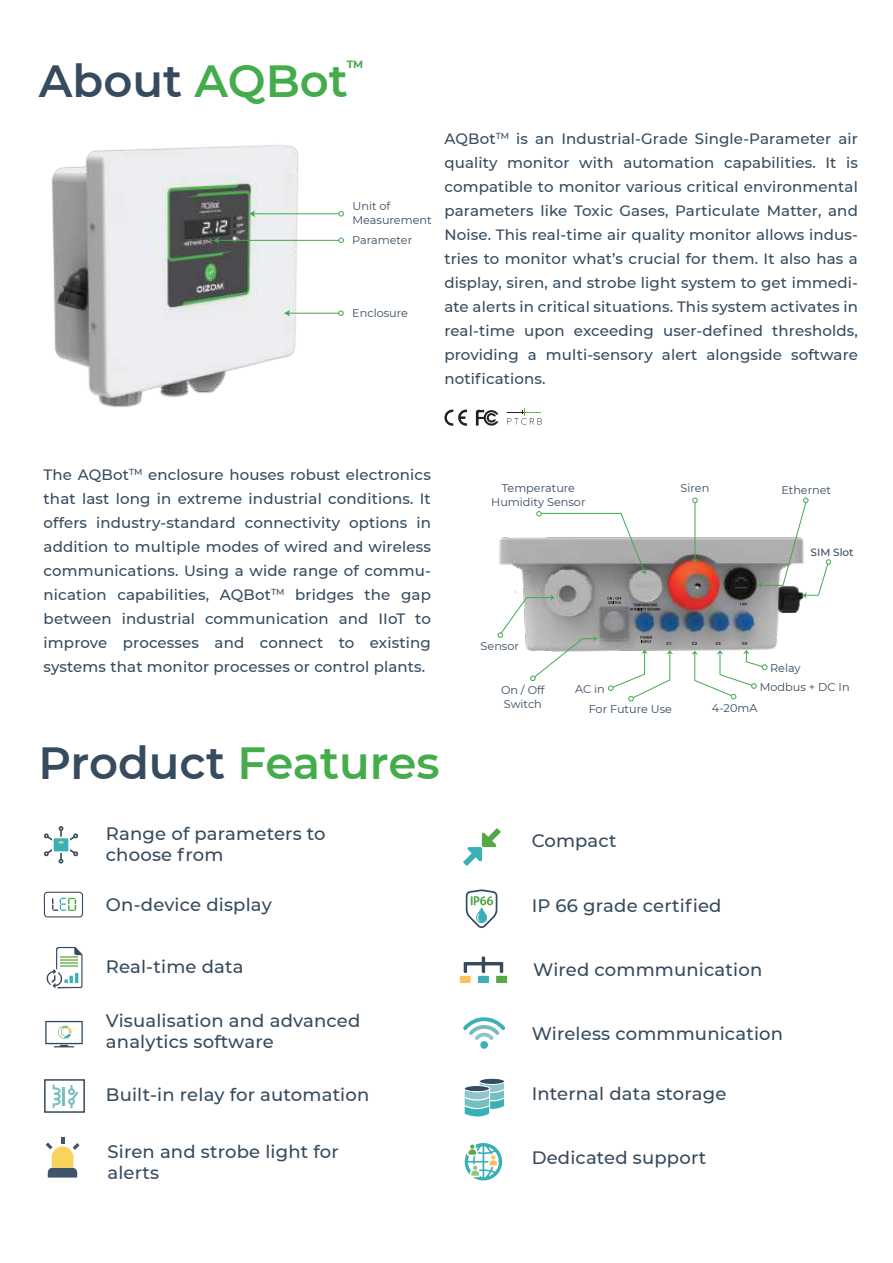
<style>
.page{position:relative;width:893px;height:1263px;background:#fff}
.page>*{position:absolute;margin:0;border:0;box-sizing:border-box;transform-origin:0 0}
.t1{font:600 45px "Montserrat";color:#44ac4b}
.t2{font:600 45px "Montserrat";color:#364b5e}
.t3{font:500 18px/21px "Montserrat";letter-spacing:.01em;color:#364b5e}
.t4{font:500 15px/24px "Montserrat";letter-spacing:.01em;color:#364b5e;text-align:justify}
.t5{font:11.25px/13.5px "Montserrat";color:#364b5e}
.t6{font:500 10.5px "Montserrat";color:#364b5e}
.t7{font:700 10.5px "Montserrat";color:#43a94c}
.t8{font:700 4.5px "Myriad Pro";color:#211e1f}
.s1{color:#44ac4b}
.s2{color:#364b5e}
</style>
<div class="page">
<img style="left:497px;top:497px;width:335px;height:205px">
<img style="left:51px;top:144px;width:292px;height:264px">
<svg style="left:44px;top:826px;width:34px;height:38px"></svg>
<svg style="left:45px;top:1021px;width:38px;height:26px"></svg>
<svg style="left:463px;top:828px;width:38px;height:38px"></svg>
<svg style="left:460px;top:956px;width:47px;height:27px"></svg>
<div style="left:480px;top:1041px;width:8px;height:8px;background:#39afb6;border-radius:50%"></div>
<svg style="left:463px;top:1017px;width:42px;height:23px"></svg>
<svg style="left:464px;top:1143px;width:39px;height:38px"></svg>
<hr style="left:253px;top:213px;width:86px;height:1px;background:#43a94c">
<svg style="left:249px;top:210px;width:6px;height:7px"></svg>
<hr style="left:217px;top:240px;width:122px;height:1px;background:#43a94c">
<svg style="left:213px;top:237px;width:6px;height:7px"></svg>
<hr style="left:288px;top:313px;width:51px;height:1px;background:#43a94c">
<svg style="left:284px;top:310px;width:6px;height:7px"></svg>
<svg style="left:507px;top:409px;width:35px;height:16px"></svg>
<svg style="left:444px;top:410px;width:23px;height:16px"></svg>
<svg style="left:476px;top:410px;width:22px;height:16px"></svg>
<svg style="left:44px;top:892px;width:39px;height:25px"></svg>
<svg style="left:53px;top:1085px;width:25px;height:23px"></svg>
<div style="left:44px;top:1079px;width:41px;height:34px;border:2px solid #354a5e"></div>
<svg style="left:464px;top:1082px;width:41px;height:35px"></svg>
<div style="left:464px;top:1085px;width:26px;height:7px;background:#344a5e;border-radius:50%"></div>
<div style="left:464px;top:1085px;width:26px;height:7px;border:1px solid #fff;border-radius:50%"></div>
<div style="left:479px;top:1078px;width:26px;height:6px;background:#344a5e;border-radius:50%"></div>
<div style="left:479px;top:1078px;width:26px;height:7px;border:1px solid #fff;border-radius:50%"></div>
<svg style="left:46px;top:947px;width:37px;height:42px"></svg>
<svg style="left:630px;top:604px;width:30px;height:6px"></svg>
<svg style="left:740px;top:603px;width:6px;height:2px"></svg>
<svg style="left:641px;top:636px;width:11px;height:7px"></svg>
<svg style="left:607px;top:597px;width:15px;height:7px"></svg>
<hr style="left:695px;top:503px;width:1px;height:57px;background:#43a94c">
<svg style="left:692px;top:559px;width:6px;height:4px"></svg>
<svg style="left:692px;top:498px;width:6px;height:5px"></svg>
<svg style="left:339px;top:211px;width:5px;height:5px"></svg>
<svg style="left:339px;top:238px;width:5px;height:5px"></svg>
<svg style="left:338px;top:311px;width:6px;height:5px"></svg>
<svg style="left:691px;top:650px;width:76px;height:49px"></svg>
<svg style="left:608px;top:649px;width:65px;height:52px"></svg>
<svg style="left:498px;top:594px;width:99px;height:87px"></svg>
<svg style="left:536px;top:511px;width:111px;height:64px"></svg>
<svg style="left:757px;top:498px;width:74px;height:101px"></svg>
<svg style="left:466px;top:889px;width:31px;height:40px"></svg>
<svg style="left:46px;top:1137px;width:34px;height:40px"></svg>
<p class="t7" style="left:347px;top:60px;width:18px">TM</p>
<h1 class="t2" style="left:39px;top:59px;width:311px">About <span class="s1">AQBot</span></h1>
<p class="t5" style="left:352px;top:200px;width:81px">Unit of<br>Measurement</p>
<p class="t5" style="left:352px;top:233px;width:62px">Parameter</p>
<p class="t5" style="left:352px;top:307px;width:57px">Enclosure</p>
<p class="t4" style="left:444px;top:128px;width:415px">AQBot<sup>TM</sup> is an Industrial-Grade Single-Parameter air quality monitor with automation capabilities. It is compatible to monitor various critical environmental parameters like Toxic Gases, Particulate Matter, and Noise. This real-time air quality monitor allows indus&shy;tries to monitor whatís crucial for them. It also has a display, siren, and strobe light system to get immedi&shy;ate alerts in critical situations. This system activates in real-time upon exceeding user-defined thresholds, providing a multi-sensory alert alongside software notifications.</p>
<p class="t4" style="left:44px;top:464px;width:389px">The AQBot<sup>TM</sup> enclosure houses robust electronics that last long in extreme industrial conditions. It offers industry-standard connectivity options in addition to multiple modes of wired and wireless communications. Using a wide range of commu&shy;nication capabilities, AQBot<sup>TM</sup> bridges the gap between industrial communication and IIoT to improve processes and connect to existing systems that monitor processes or control plants.</p>
<p class="t5" style="left:491px;top:482px;width:96px;text-align:center">Temperature<br>Humidity Sensor</p>
<p class="t5" style="left:681px;top:482px;width:30px">Siren</p>
<p class="t5" style="left:781px;top:484px;width:51px">Ethernet</p>
<p class="t6" style="left:810px;top:548px;width:45px">SIM Slot</p>
<p class="t5" style="left:481px;top:639px;width:40px">Sensor</p>
<p class="t5" style="left:501px;top:684px;width:45px">On / Off<br>Switch</p>
<p class="t8" style="left:666px;top:640px;width:7px">C1</p>
<p class="t8" style="left:692px;top:640px;width:7px">C2</p>
<p class="t8" style="left:716px;top:640px;width:7px">C3</p>
<p class="t8" style="left:742px;top:640px;width:7px">C4</p>
<p class="t5" style="left:770px;top:661px;width:32px">Relay</p>
<p class="t5" style="left:589px;top:680px;width:85px;line-height:19.4px;text-indent:-14px">AC in<br>For Future Use</p>
<p class="t5" style="left:760px;top:681px;width:91px">Modbus + DC In</p>
<p class="t5" style="left:712px;top:702px;width:47px">4-20mA</p>
<h1 class="t1" style="left:39px;top:741px;width:402px"><span class="s2">Product</span> Features</h1>
<p class="t3" style="left:106px;top:825px;width:221px">Range of parameters to choose from</p>
<p class="t3" style="left:106px;top:896px;width:167px">On-device display</p>
<p class="t3" style="left:532px;top:894px;width:191px">IP 66 grade certified</p>
<p class="t3" style="left:532px;top:831px;width:87px">Compact</p>
<p class="t3" style="left:106px;top:958px;width:139px">Real-time data</p>
<p class="t3" style="left:533px;top:960px;width:231px">Wired commmunication</p>
<p class="t3" style="left:106px;top:1011px;width:256px">Visualisation and advanced analytics software</p>
<p class="t3" style="left:532px;top:1024px;width:253px">Wireless commmunication</p>
<p class="t3" style="left:106px;top:1086px;width:265px">Built-in relay for automation</p>
<p class="t3" style="left:532px;top:1084px;width:196px">Internal data storage</p>
<p class="t3" style="left:107px;top:1143px;width:233px">Siren and strobe light for alerts</p>
<p class="t3" style="left:532px;top:1149px;width:176px">Dedicated support</p>
</div>
